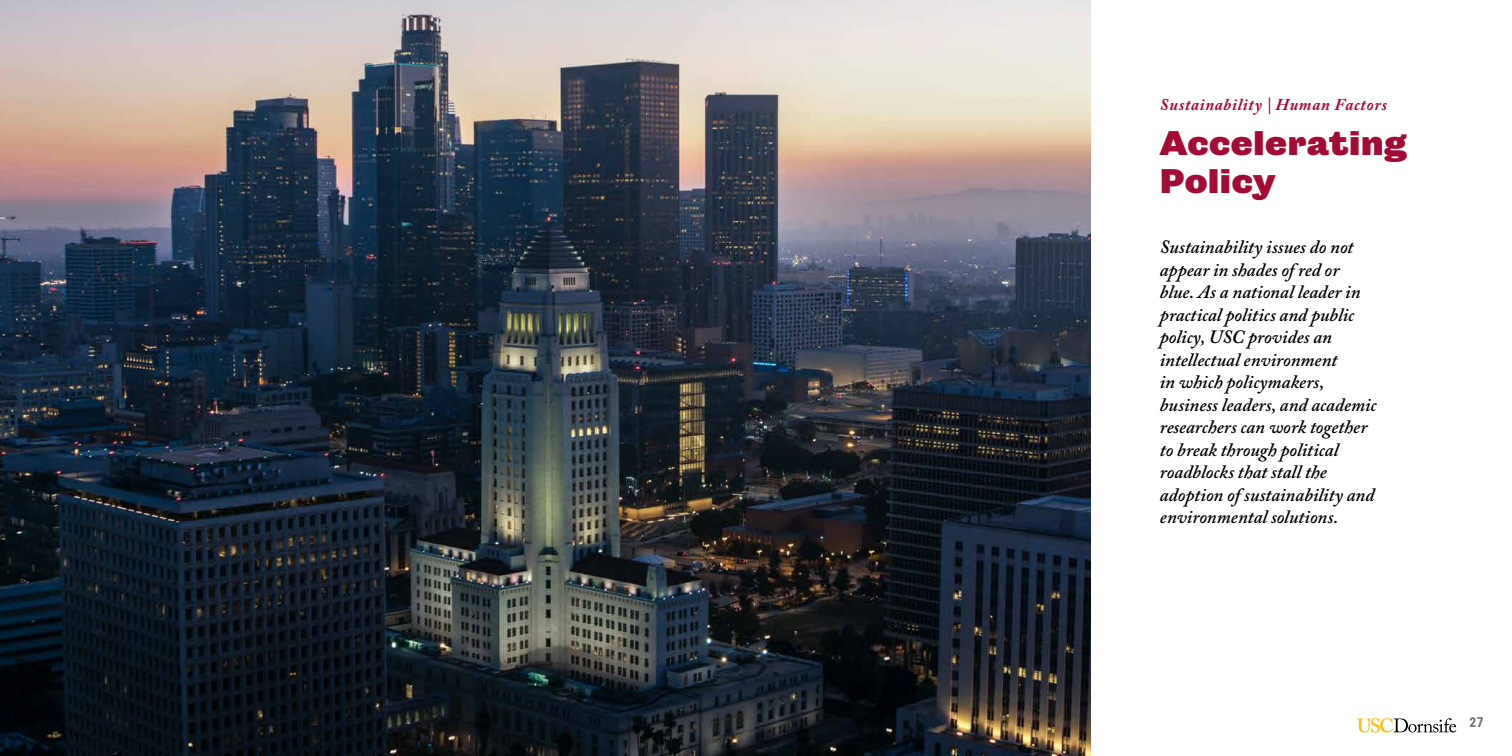
<style>
.page{position:relative;width:1512px;height:756px;background:#fff}
.page>*{position:absolute;margin:0;border:0;box-sizing:border-box;transform-origin:0 0}
.t1{font:900 34.05px/38px "Campaign";color:#a30b35}
.t2{font:italic 600 18.75px/22.5px "Adobe Caslon Pro";color:#000}
.t3{font:italic 700 16.5px "Adobe Caslon Pro";letter-spacing:.045em;color:#a30b35}
.t4{font:700 13.5px "Roboto Condensed";color:#6d6e71}
</style>
<div class="page">
<svg style="left:1357px;top:718px;width:99px;height:15px"></svg>
<img style="left:0;top:0;width:1091px;height:756px">
<p class="t3" style="left:1160px;top:95px;width:229px">Sustainability | Human Factors</p>
<h1 class="t1" style="left:1160px;top:124px;width:249px">Accelerating<br>Policy</h1>
<p class="t2" style="left:1160px;top:235px;width:218px">Sustainability issues do not appear in shades of red or blue. As a national leader in practical politics and public policy, USC provides an intellectual environment<br>in which policymakers, business leaders, and academic researchers can work together to break through political roadblocks that stall the adoption of sustainability and environmental solutions.</p>
<p class="t4" style="left:1470px;top:713px;width:16px">27</p>
</div>
